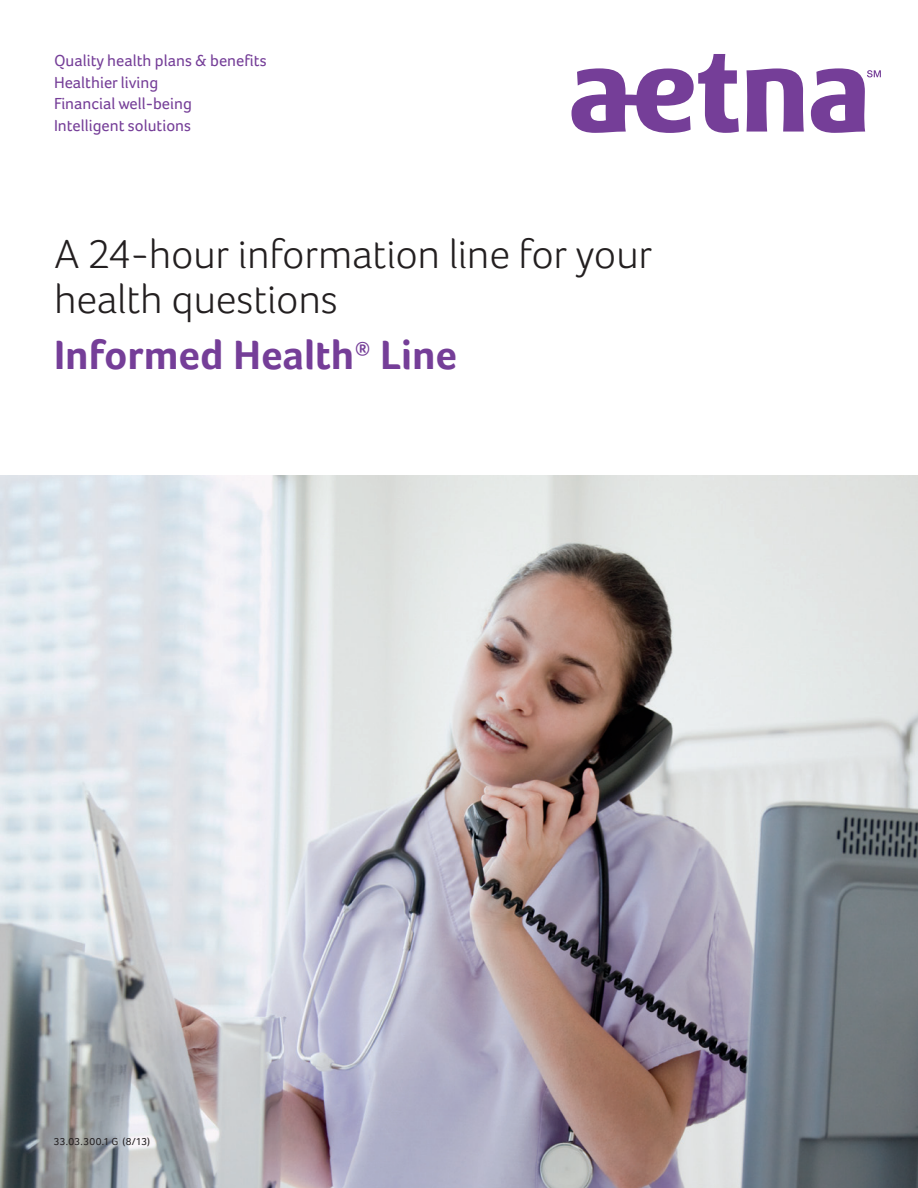
<style>
.page{position:relative;width:918px;height:1188px;background:#fff}
.page>*{position:absolute;margin:0;border:0;box-sizing:border-box;transform-origin:0 0}
.t1{font:300 42px/45px "Foco";letter-spacing:-.01em;color:#231f20}
.t2{font:700 42px "Foco";color:#753e98}
.t3{font:16.5px/21.8px "Foco";color:#753e98}
.t4{font:10.5px "Foco";letter-spacing:.025em;color:#231f20}
</style>
<div class="page">
<img style="left:0;top:475px;width:918px;height:713px">
<svg style="left:572px;top:54px;width:309px;height:79px"></svg>
<p class="t3" style="left:54px;top:49px;width:214px">Quality health plans &amp; benefits<br>Healthier living<br>Financial well-being<br>Intelligent solutions</p>
<h1 class="t1" style="left:54px;top:231px;width:600px">A 24-hour information line for your health questions</h1>
<h1 class="t2" style="left:54px;top:330px;width:405px">Informed Health<sup>®</sup> Line</h1>
<p class="t4" style="left:54px;top:1135px;width:98px">33.03.300.1 G (8/13)</p>
</div>
